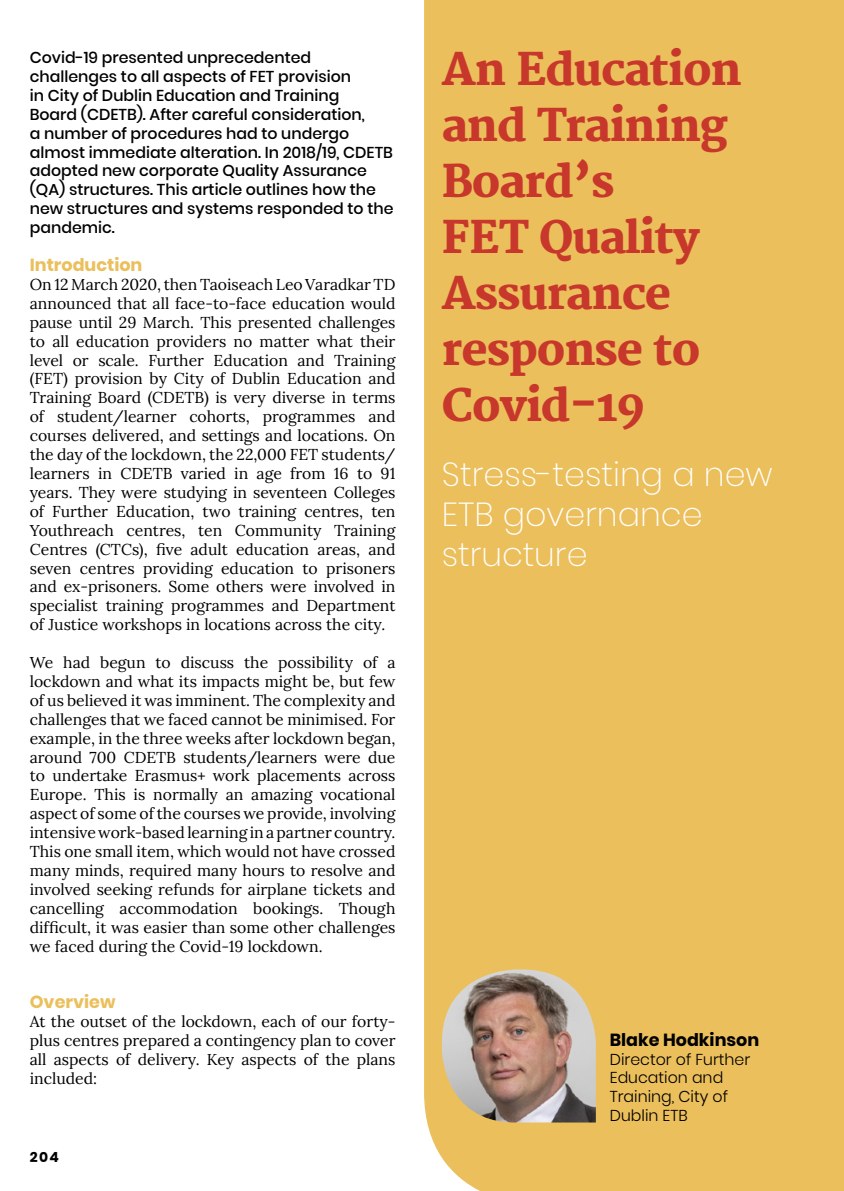
<style>
.page{position:relative;width:844px;height:1191px;background:#fff}
.page>*{position:absolute;margin:0;border:0;box-sizing:border-box;transform-origin:0 0}
.Header_1{font:800 43.75px/56px "Merriweather";letter-spacing:-.025em;color:#c7372b}
.Header_2{font:200 33.25px/40.2px "Poppins";color:#fff}
.Header_3{font:700 17.5px "Poppins";color:#ebbf5b}
.author{font:700 17.5px "Poppins";color:#000}
.t1{font:15.75px/18.9px "Lora";color:#000;text-align:justify}
.Summary{font:500 15.75px/18.9px "Poppins";color:#000}
.author_function{font:300 15.75px/18.9px "Poppins";color:#000}
.style_for_footer_pag{font:700 14px "Poppins";color:#000}
</style>
<div class="page">
<div style="left:424px;top:0;width:419px;height:1191px;background:#ebbf5b"></div>
<img style="left:442px;top:969px;width:153px;height:153px">
<p class="Summary" style="left:30px;top:48px;width:365px">Covid-19 presented unprecedented challenges to all aspects of FET provision<br>in City of Dublin Education and Training<br>Board (CDETB). After careful consideration,<br>a number of procedures had to undergo almost immediate alteration. In 2018/19, CDETB adopted new corporate Quality Assurance (QA) structures. This article outlines how the new structures and systems responded to the pandemic.</p>
<p class="Header_3" style="left:30px;top:255px;width:114px">Introduction</p>
<p class="t1" style="left:30px;top:274px;width:367px">On 12 March 2020, then Taoiseach Leo Varadkar TD announced that all face-to-face education would pause until 29 March. This presented challenges to all education providers no matter what their level or scale. Further Education and Training (FET) provision by City of Dublin Education and Training Board (CDETB) is very diverse in terms of student/learner cohorts, programmes and courses delivered, and settings and locations. On the day of the lockdown, the 22,000 FET students/ learners in CDETB varied in age from 16 to 91 years. They were studying in seventeen Colleges of Further Education, two training centres, ten Youthreach centres, ten Community Training Centres (CTCs), five adult education areas, and seven centres providing education to prisoners and ex-prisoners. Some others were involved in specialist training programmes and Department of Justice workshops in locations across the city.</p>
<p class="t1" style="left:30px;top:652px;width:367px">We had begun to discuss the possibility of a lockdown and what its impacts might be, but few of us believed it was imminent. The complexity and challenges that we faced cannot be minimised. For example, in the three weeks after lockdown began, around 700 CDETB students/learners were due to undertake Erasmus+ work placements across Europe. This is normally an amazing vocational aspect of some of the courses we provide, involving intensive work-based learning in a partner country.<br>This one small item, which would not have crossed many minds, required many hours to resolve and involved seeking refunds for airplane tickets and cancelling accommodation bookings. Though difficult, it was easier than some other challenges we faced during the Covid-19 lockdown.</p>
<p class="Header_3" style="left:30px;top:992px;width:87px">Overview</p>
<p class="t1" style="left:30px;top:1011px;width:367px">At the outset of the lockdown, each of our forty&shy;plus centres prepared a contingency plan to cover all aspects of delivery. Key aspects of the plans included:</p>
<p class="style_for_footer_pag" style="left:30px;top:1149px;width:31px">204</p>
<p class="Header_1" style="left:441px;top:43px;width:301px">An Education and Training<br>Board’s<br>FET Quality<br>Assurance response to<br>Covid-19</p>
<p class="Header_2" style="left:441px;top:454px;width:332px">Stress-testing a new<br>ETB governance structure</p>
<p class="author" style="left:609px;top:1029px;width:151px">Blake Hodkinson</p>
<p class="author_function" style="left:609px;top:1049px;width:142px">Director of Further<br>Education and<br>Training, City of<br>Dublin ETB</p>
</div>
